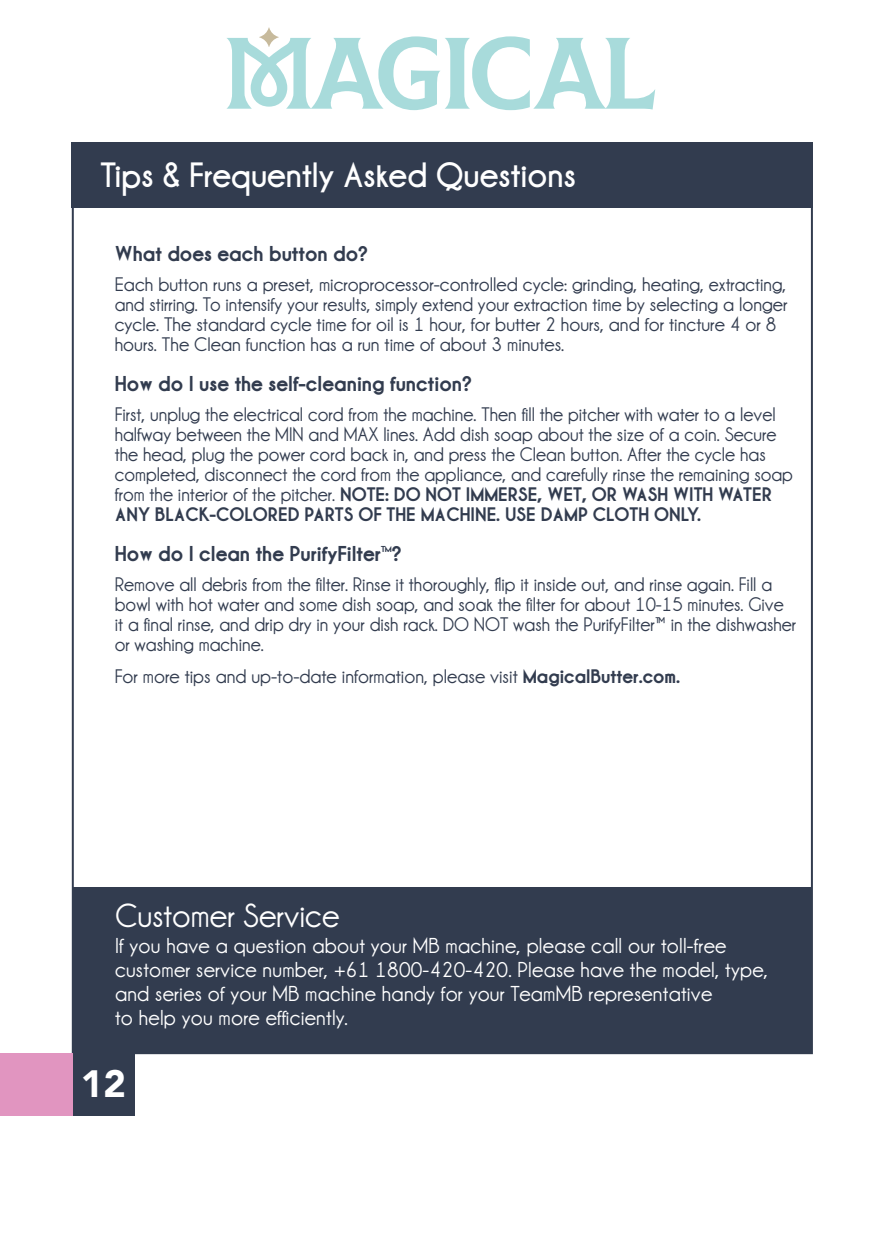
<style>
.page{position:relative;width:882px;height:1260px;background:#fff}
.page>*{position:absolute;margin:0;border:0;box-sizing:border-box;transform-origin:0 0}
.t1{font:900 38px "Avenir";color:#fff}
.t2{font:36px "Champagne&Limousines Thick";color:#fff}
.t3{font:700 34px "Champagne&Limousines";color:#fff}
.t4{font:700 22px/24px "Champagne&Limousines";letter-spacing:.01em;color:#fff}
.t5{font:700 22px "Champagne&Limousines Thick";color:#323c4f}
.t6{font:700 20px/20px "Champagne&Limousines";color:#323c4f}
.s1{font-family:"Champagne&Limousines Thick"}
</style>
<div class="page">
<div style="left:72px;top:142px;width:741px;height:66px;background:#323c4f"></div>
<div style="left:74px;top:888px;width:738px;height:165px;background:#323c4f"></div>
<div style="left:72px;top:1053px;width:63px;height:63px;background:#323c4f"></div>
<div style="left:0;top:1053px;width:72px;height:63px;background:#e195c0"></div>
<svg style="left:227px;top:27px;width:428px;height:83px"></svg>
<p class="t2" style="left:100px;top:155px;width:477px">Tips &amp; Frequently Asked Questions</p>
<p class="t5" style="left:115px;top:240px;width:255px">What does each button do?</p>
<p class="t6" style="left:115px;top:274px;width:674px">Each button runs a preset, microprocessor-controlled cycle: grinding, heating, extracting, and stirring. To intensify your results, simply extend your extraction time by selecting a longer cycle. The standard cycle time for oil is 1 hour, for butter 2 hours, and for tincture 4 or 8 hours. The Clean function has a run time of about 3 minutes.</p>
<p class="t5" style="left:115px;top:370px;width:358px">How do I use the self-cleaning function?</p>
<p class="t6" style="left:115px;top:404px;width:680px">First, unplug the electrical cord from the machine. Then fill the pitcher with water to a level halfway between the MIN and MAX lines. Add dish soap about the size of a coin. Secure the head, plug the power cord back in, and press the Clean button. After the cycle has completed, disconnect the cord from the appliance, and carefully rinse the remaining soap from the interior of the pitcher. <span class="s1">NOTE: DO NOT IMMERSE, WET, OR WASH WITH WATER ANY BLACK-COLORED PARTS OF THE MACHINE. USE DAMP CLOTH ONLY.</span></p>
<p class="t5" style="left:115px;top:540px;width:288px">How do I clean the PurifyFilter™?</p>
<p class="t6" style="left:115px;top:574px;width:683px">Remove all debris from the filter. Rinse it thoroughly, flip it inside out, and rinse again. Fill a bowl with hot water and some dish soap, and soak the filter for about 10-15 minutes. Give it a final rinse, and drip dry in your dish rack. DO NOT wash the PurifyFilter™ in the dishwasher or washing machine.</p>
<p class="t6" style="left:115px;top:666px;width:567px">For more tips and up-to-date information, please visit <span class="s1">MagicalButter.com.</span></p>
<p class="t3" style="left:115px;top:896px;width:226px">Customer Service</p>
<p class="t4" style="left:115px;top:933px;width:655px">If you have a question about your MB machine, please call our toll-free customer service number, +61 1800-420-420. Please have the model, type, and series of your MB machine handy for your TeamMB representative<br>to help you more efficiently.</p>
<p class="t1" style="left:81px;top:1051px;width:46px">12</p>
</div>
